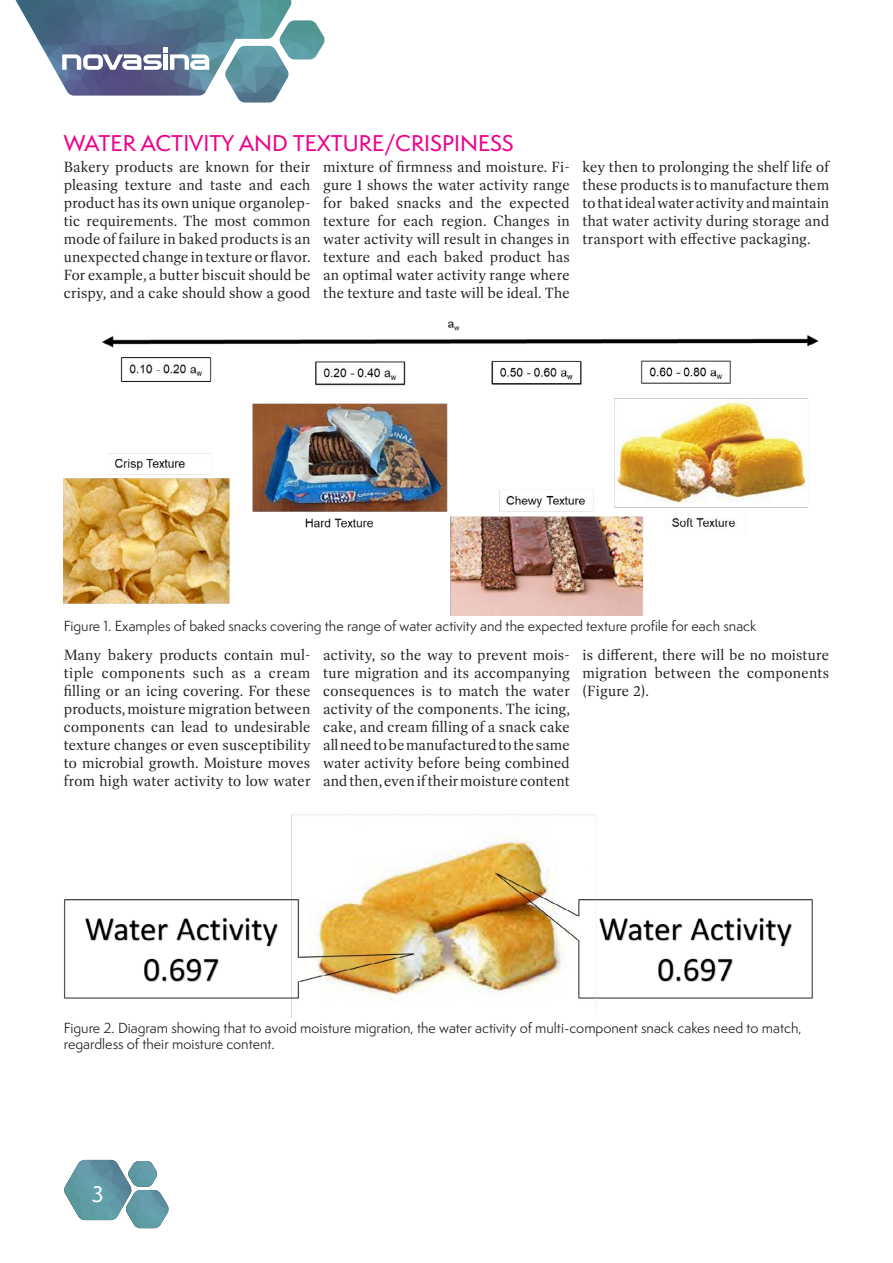
<style>
.page{position:relative;width:893px;height:1263px;background:#fff}
.page>*{position:absolute;margin:0;border:0;box-sizing:border-box;transform-origin:0 0}
.t1{font:500 21px "Semplicita Pro";color:#ed028c}
.t2{font:500 21px "Semplicita Pro";color:#fff}
.t3{font:15px/18px "Dashiell Bright";letter-spacing:.01em;color:#231f20;text-align:justify}
.t4{font:13.5px/16.2px "Semplicita Pro";color:#231f20}
</style>
<div class="page">
<img style="left:15px;top:0;width:277px;height:96px">
<img style="left:225px;top:46px;width:64px;height:57px">
<img style="left:279px;top:20px;width:46px;height:39px">
<svg style="left:64px;top:1160px;width:105px;height:68px"></svg>
<img style="left:128px;top:1161px;width:29px;height:26px">
<svg style="left:62px;top:47px;width:147px;height:23px"></svg>
<img style="left:64px;top:321px;width:755px;height:294px">
<img style="left:64px;top:815px;width:749px;height:202px">
<h1 class="t1" style="left:64px;top:128px;width:451px">WATER ACTIVITY AND TEXTURE/CRISPINESS</h1>
<p class="t3" style="left:64px;top:158px;width:248px">Bakery products are known for their pleasing texture and taste and each product has its own unique organolep&shy;tic requirements. The most common mode of failure in baked products is an unexpected change in texture or flavor.<br>For example, a butter biscuit should be crispy, and a cake should show a good</p>
<p class="t3" style="left:323px;top:158px;width:248px">mixture of firmness and moisture. Fi&shy;gure 1 shows the water activity range for baked snacks and the expected texture for each region. Changes in water activity will result in changes in texture and each baked product has an optimal water activity range where the texture and taste will be ideal. The</p>
<p class="t3" style="left:583px;top:158px;width:248px">key then to prolonging the shelf life of these products is to manufacture them to that ideal water activity and maintain that water activity during storage and transport with effective packaging.</p>
<p class="t4" style="left:64px;top:617px;width:694px">Figure 1. Examples of baked snacks covering the range of water activity and the expected texture profile for each snack</p>
<p class="t3" style="left:64px;top:646px;width:248px">Many bakery products contain mul&shy;tiple components such as a cream filling or an icing covering. For these products, moisture migration between components can lead to undesirable texture changes or even susceptibility to microbial growth. Moisture moves from high water activity to low water</p>
<p class="t3" style="left:323px;top:646px;width:248px">activity, so the way to prevent mois&shy;ture migration and its accompanying consequences is to match the water activity of the components. The icing, cake, and cream filling of a snack cake all need to be manufactured to the same water activity before being combined and then, even if their moisture content</p>
<p class="t3" style="left:583px;top:646px;width:248px">is different, there will be no moisture migration between the components (Figure 2).</p>
<p class="t4" style="left:64px;top:1019px;width:739px">Figure 2. Diagram showing that to avoid moisture migration, the water activity of multi-component snack cakes need to match, regardless of their moisture content.</p>
<h1 class="t2" style="left:92px;top:1179px;width:13px">3</h1>
</div>
